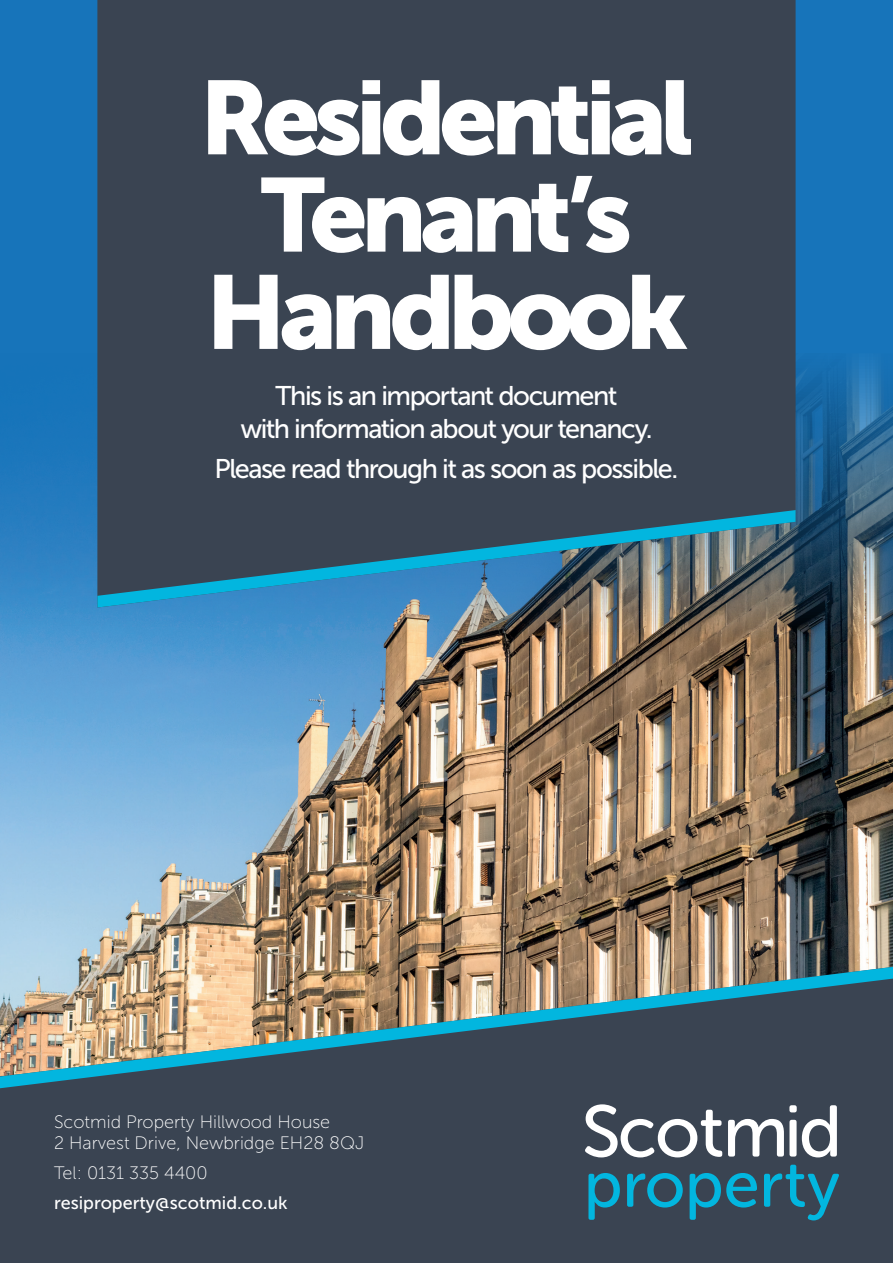
<style>
.page{position:relative;width:893px;height:1263px;background:#fff}
.page>*{position:absolute;margin:0;border:0;box-sizing:border-box;transform-origin:0 0}
.t1{font:103.65px/97.4px "Museo Sans 900";letter-spacing:-.07em;color:#fff;text-align:center}
.t2{font:27px/32.4px "Museo Sans 500";letter-spacing:-.055em;color:#fff;text-align:center}
.t3{font:18px/21.6px "Museo Sans 100";color:#fff}
.t4{font:18px "Museo Sans 500";color:#fff}
</style>
<div class="page">
<div style="left:0;top:0;width:893px;height:1109px;background:#1774ba"></div>
<img style="left:0;top:363px;width:893px;height:604px">
<div style="left:97px;top:0;width:699px;height:510px;background:#3a4452"></div>
<svg style="left:97px;top:510px;width:699px;height:97px;background:#3e677c"></svg>
<div style="left:0;top:1088px;width:893px;height:175px;background:#3a4452"></div>
<img style="left:0;top:967px;width:893px;height:121px">
<svg style="left:588px;top:1165px;width:251px;height:55px;background:#2a6378"></svg>
<svg style="left:584px;top:1104px;width:253px;height:53px"></svg>
<h1 class="t1" style="left:199px;top:69px;width:495px">Residential<br>Tenant’s<br>Handbook</h1>
<p class="t2" style="left:240px;top:380px;width:414px">This is an important document<br>with information about your tenancy.</p>
<p class="t2" style="left:215px;top:453px;width:465px">Please read through it as soon as possible.</p>
<p class="t3" style="left:54px;top:1111px;width:312px">Scotmid Property Hillwood House<br>2 Harvest Drive, Newbridge EH28 8QJ</p>
<p class="t3" style="left:54px;top:1162px;width:155px">Tel: 0131 335 4400</p>
<p class="t4" style="left:54px;top:1193px;width:235px">resiproperty@scotmid.co.uk</p>
</div>
